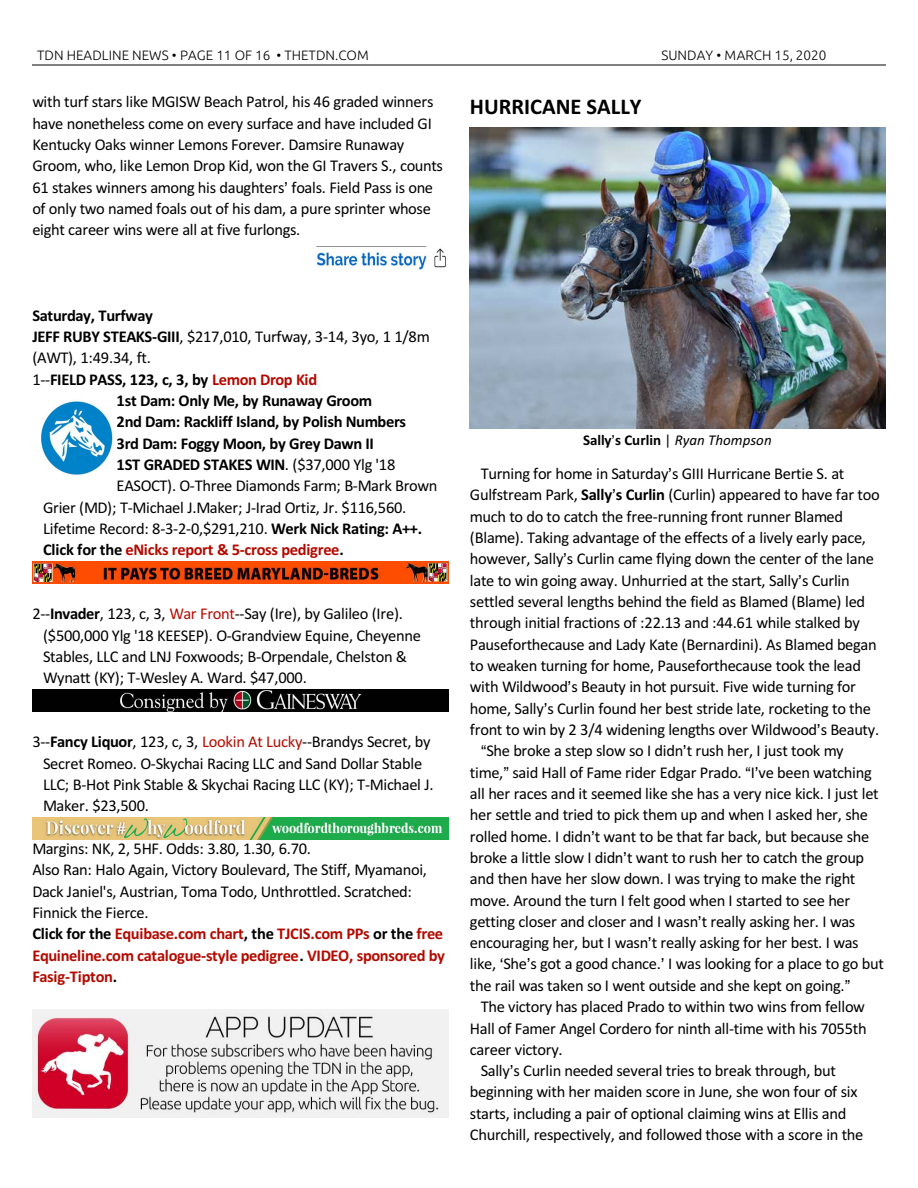
<style>
.page{position:relative;width:918px;height:1188px;background:#fff}
.page>*{position:absolute;margin:0;border:0;box-sizing:border-box;transform-origin:0 0}
.t1{font:700 22.5px "Calibri";color:#000}
.t2{font:16.5px/21.3px "Calibri";letter-spacing:-.02em;color:#000}
.t3{font:700 16.5px "Calibri";letter-spacing:-.025em;color:#000}
.t4{font:700 16.5px "Calibri";letter-spacing:-.02em;color:#b30a00}
.t5{font:700 15px "Calibri";color:#000}
.t6{font:300 13.5px "Ubuntu";color:#000}
.s1{font-weight:700}
.s2{font-weight:400}
.s3{color:#b30a00}
.s4{color:#000}
.s5{font-weight:700;color:#b30a00}
.s6{font-weight:400;font-style:italic}
</style>
<div class="page">
<hr style="left:32px;top:64px;width:853px;height:1px;background:#808080">
<img style="left:32px;top:561px;width:416px;height:22px">
<img style="left:32px;top:689px;width:416px;height:22px">
<img style="left:32px;top:1009px;width:416px;height:108px">
<img style="left:470px;top:128px;width:415px;height:301px">
<img style="left:32px;top:817px;width:416px;height:22px">
<img style="left:315px;top:248px;width:131px;height:22px">
<img style="left:41px;top:401px;width:72px;height:74px">
<p class="t6" style="left:37px;top:49px;width:333px">TDN HEADLINE NEWS • PAGE 11 OF 16 • THETDN.COM</p>
<p class="t6" style="left:662px;top:49px;width:166px">SUNDAY • MARCH 15, 2020</p>
<p class="t2" style="left:32px;top:93px;width:412px">with turf stars like MGISW Beach Patrol, his 46 graded winners have nonetheless come on every surface and have included GI Kentucky Oaks winner Lemons Forever. Damsire Runaway Groom, who, like Lemon Drop Kid, won the GI Travers S., counts 61 stakes winners among his daughters foals. Field Pass is one of only two named foals out of his dam, a pure sprinter whose eight career wins were all at five furlongs.</p>
<h1 class="t1" style="left:470px;top:97px;width:173px">HURRICANE SALLY</h1>
<p class="t3" style="left:32px;top:308px;width:122px">Saturday, Turfway</p>
<p class="t2" style="left:32px;top:327px;width:399px"><span class="s1">JEFF RUBY STEAKS-GIII</span>, $217,010, Turfway, 3-14, 3yo, 1 1/8m</p>
<p class="t2" style="left:32px;top:349px;width:120px">(AWT), 1:49.34, ft.</p>
<p class="t3" style="left:32px;top:372px;width:286px"><span class="s2">1--</span>FIELD PASS, 123, c, 3, by <span class="s3">Lemon Drop Kid</span></p>
<p class="t3" style="left:117px;top:394px;width:257px">1st Dam: Only Me, by Runaway Groom</p>
<p class="t3" style="left:117px;top:415px;width:291px">2nd Dam: Rackliff Island, by Polish Numbers</p>
<p class="t3" style="left:117px;top:436px;width:259px">3rd Dam: Foggy Moon, by Grey Dawn II</p>
<p class="t3" style="left:117px;top:458px;width:280px">1ST GRADED STAKES WIN<span class="s2">. ($37,000 Ylg '18</span></p>
<p class="t2" style="left:117px;top:477px;width:322px">EASOCT). O-Three Diamonds Farm; B-Mark Brown</p>
<p class="t2" style="left:43px;top:498px;width:365px">Grier (MD); T-Michael J.Maker; J-Irad Ortiz, Jr. $116,560.</p>
<p class="t2" style="left:43px;top:519px;width:381px">Lifetime Record: 8-3-2-0,$291,210. <span class="s1">Werk Nick Rating: A++.</span></p>
<p class="t4" style="left:43px;top:543px;width:302px"><span class="s4">Click for the</span> eNicks report &amp; 5-cross pedigree<span class="s4">.</span></p>
<p class="t2" style="left:43px;top:605px;width:379px;text-indent:-11px">2--<span class="s1">Invader</span>, 123, c, 3, <span class="s3">War Front</span>--Say (Ire), by Galileo (Ire). ($500,000 Ylg '18 KEESEP). O-Grandview Equine, Cheyenne Stables, LLC and LNJ Foxwoods; B-Orpendale, Chelston &amp; Wynatt (KY); T-Wesley A. Ward. $47,000.</p>
<p class="t2" style="left:43px;top:733px;width:392px;text-indent:-11px">3--<span class="s1">Fancy Liquor</span>, 123, c, 3, <span class="s3">Lookin At Lucky</span>--Brandys Secret, by Secret Romeo. O-Skychai Racing LLC and Sand Dollar Stable LLC; B-Hot Pink Stable &amp; Skychai Racing LLC (KY); T-Michael J.<br>Maker. $23,500.</p>
<p class="t2" style="left:32px;top:839px;width:414px">Margins: NK, 2, 5HF. Odds: 3.80, 1.30, 6.70.<br>Also Ran: Halo Again, Victory Boulevard, The Stiff, Myamanoi, Dack Janiel's, Austrian, Toma Todo, Unthrottled. Scratched:<br>Finnick the Fierce.<br><span class="s1">Click for the</span> <span class="s5">Equibase.com chart</span><span class="s1">, the</span> <span class="s5">TJCIS.com PPs</span> <span class="s1">or the</span> <span class="s5">free Equineline.com catalogue-style pedigree</span><span class="s1">.</span> <span class="s5">VIDEO, sponsored by Fasig-Tipton</span><span class="s1">.</span></p>
<p class="t5" style="left:583px;top:434px;width:190px">Sally s Curlin <span class="s2">|</span> <span class="s6">Ryan Thompson</span></p>
<p class="t2" style="left:481px;top:464px;width:365px">Turning for home in Saturday s GIII Hurricane Bertie S. at</p>
<p class="t2" style="left:470px;top:485px;width:411px">Gulfstream Park, <span class="s1">Sally s Curlin</span> (Curlin) appeared to have far too</p>
<p class="t2" style="left:470px;top:507px;width:375px">much to do to catch the free-running front runner Blamed</p>
<p class="t2" style="left:470px;top:528px;width:398px">(Blame). Taking advantage of the effects of a lively early pace,</p>
<p class="t2" style="left:470px;top:550px;width:405px">however, Sally s Curlin came flying down the center of the lane</p>
<p class="t2" style="left:470px;top:571px;width:381px">late to win going away. Unhurried at the start, Sally s Curlin</p>
<p class="t2" style="left:470px;top:592px;width:397px">settled several lengths behind the field as Blamed (Blame) led</p>
<p class="t2" style="left:470px;top:613px;width:391px">through initial fractions of :22.13 and :44.61 while stalked by</p>
<p class="t2" style="left:470px;top:635px;width:408px">Pauseforthecause and Lady Kate (Bernardini). As Blamed began</p>
<p class="t2" style="left:470px;top:656px;width:393px">to weaken turning for home, Pauseforthecause took the lead</p>
<p class="t2" style="left:470px;top:678px;width:387px">with Wildwood s Beauty in hot pursuit. Five wide turning for</p>
<p class="t2" style="left:470px;top:699px;width:403px">home, Sally s Curlin found her best stride late, rocketing to the</p>
<p class="t2" style="left:470px;top:720px;width:411px">front to win by 2 3/4 widening lengths over Wildwood s Beauty.</p>
<p class="t2" style="left:486px;top:741px;width:359px">She broke a step slow so I didn t rush her, I just took my</p>
<p class="t2" style="left:470px;top:763px;width:403px">time, said Hall of Fame rider Edgar Prado. I ve been watching</p>
<p class="t2" style="left:470px;top:784px;width:410px">all her races and it seemed like she has a very nice kick. I just let</p>
<p class="t2" style="left:470px;top:805px;width:400px">her settle and tried to pick them up and when I asked her, she</p>
<p class="t2" style="left:470px;top:827px;width:401px">rolled home. I didn t want to be that far back, but because she</p>
<p class="t2" style="left:470px;top:848px;width:396px">broke a little slow I didn t want to rush her to catch the group</p>
<p class="t2" style="left:470px;top:869px;width:387px">and then have her slow down. I was trying to make the right</p>
<p class="t2" style="left:470px;top:891px;width:382px">move. Around the turn I felt good when I started to see her</p>
<p class="t2" style="left:470px;top:912px;width:387px">getting closer and closer and I wasn t really asking her. I was</p>
<p class="t2" style="left:470px;top:933px;width:390px">encouraging her, but I wasn t really asking for her best. I was</p>
<p class="t2" style="left:470px;top:955px;width:415px">like, She s got a good chance. I was looking for a place to go but</p>
<p class="t2" style="left:470px;top:976px;width:376px">the rail was taken so I went outside and she kept on going.</p>
<p class="t2" style="left:481px;top:997px;width:386px">The victory has placed Prado to within two wins from fellow</p>
<p class="t2" style="left:470px;top:1019px;width:398px">Hall of Famer Angel Cordero for ninth all-time with his 7055th</p>
<p class="t2" style="left:470px;top:1040px;width:94px">career victory.</p>
<p class="t2" style="left:481px;top:1061px;width:357px">Sally s Curlin needed several tries to break through, but</p>
<p class="t2" style="left:470px;top:1083px;width:389px">beginning with her maiden score in June, she won four of six</p>
<p class="t2" style="left:470px;top:1104px;width:378px">starts, including a pair of optional claiming wins at Ellis and</p>
<p class="t2" style="left:470px;top:1125px;width:395px">Churchill, respectively, and followed those with a score in the</p>
</div>
